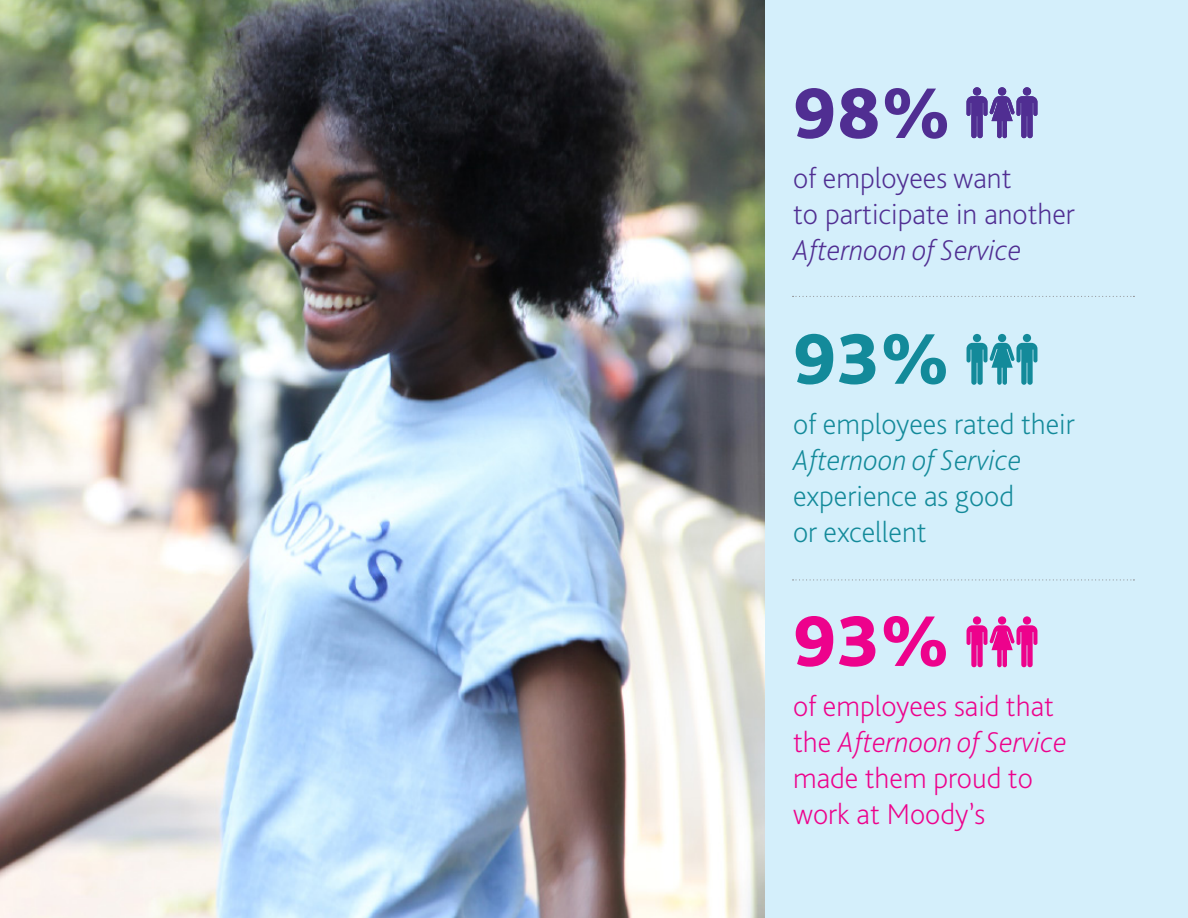
<style>
.page{position:relative;width:1188px;height:918px;background:#fff}
.page>*{position:absolute;margin:0;border:0;box-sizing:border-box;transform-origin:0 0}
.large_numbers_purple{font:800 75px "Bliss Pro";color:#502e92}
.large_numbers_teal{font:800 75px "Bliss Pro";color:#138a9a}
.large_numbers_magent{font:800 75px "Bliss Pro";color:#ed028c}
.text_large_numbers_m{font:200 30px/36px "Bliss Pro";color:#ed028c}
.text_large_numbers_t{font:200 30px/36px "Bliss Pro";color:#138a9a}
.text_large_numbers_p{font:200 30px/36px "Bliss Pro";color:#502e92}
.s1{font-style:italic}
</style>
<div class="page">
<div style="left:765px;top:0;width:423px;height:918px;background:#d4effb"></div>
<img style="left:0;top:0;width:765px;height:918px">
<svg style="left:793px;top:296px;width:341px;height:1px"></svg>
<svg style="left:793px;top:579px;width:341px;height:1px"></svg>
<div style="left:998px;top:334px;width:8px;height:8px;background:#138a9a;border-radius:50%"></div>
<div style="left:973px;top:334px;width:8px;height:8px;background:#138a9a;border-radius:50%"></div>
<svg style="left:967px;top:343px;width:70px;height:42px"></svg>
<div style="left:1023px;top:334px;width:8px;height:8px;background:#138a9a;border-radius:50%"></div>
<div style="left:998px;top:87px;width:8px;height:9px;background:#502e92;border-radius:50%"></div>
<div style="left:973px;top:87px;width:8px;height:9px;background:#502e92;border-radius:50%"></div>
<svg style="left:967px;top:96px;width:70px;height:42px"></svg>
<div style="left:1023px;top:87px;width:8px;height:9px;background:#502e92;border-radius:50%"></div>
<div style="left:998px;top:616px;width:8px;height:9px;background:#ed028c;border-radius:50%"></div>
<div style="left:973px;top:616px;width:8px;height:9px;background:#ed028c;border-radius:50%"></div>
<svg style="left:967px;top:625px;width:70px;height:42px"></svg>
<div style="left:1023px;top:616px;width:8px;height:9px;background:#ed028c;border-radius:50%"></div>
<p class="large_numbers_purple" style="left:793px;top:67px;width:159px">98%</p>
<p class="text_large_numbers_p" style="left:793px;top:160px;width:283px">of employees want<br>to participate in another<br><span class="s1">Afternoon of Service</span></p>
<p class="large_numbers_teal" style="left:793px;top:312px;width:158px">93%</p>
<p class="text_large_numbers_t" style="left:793px;top:405px;width:283px">of employees rated their<br><span class="s1">Afternoon of Service </span>experience as good<br>or excellent</p>
<p class="large_numbers_magent" style="left:793px;top:594px;width:158px">93%</p>
<p class="text_large_numbers_m" style="left:793px;top:687px;width:275px">of employees said that the <span class="s1">Afternoon of Service </span>made them proud to work at Moody’s</p>
</div>
